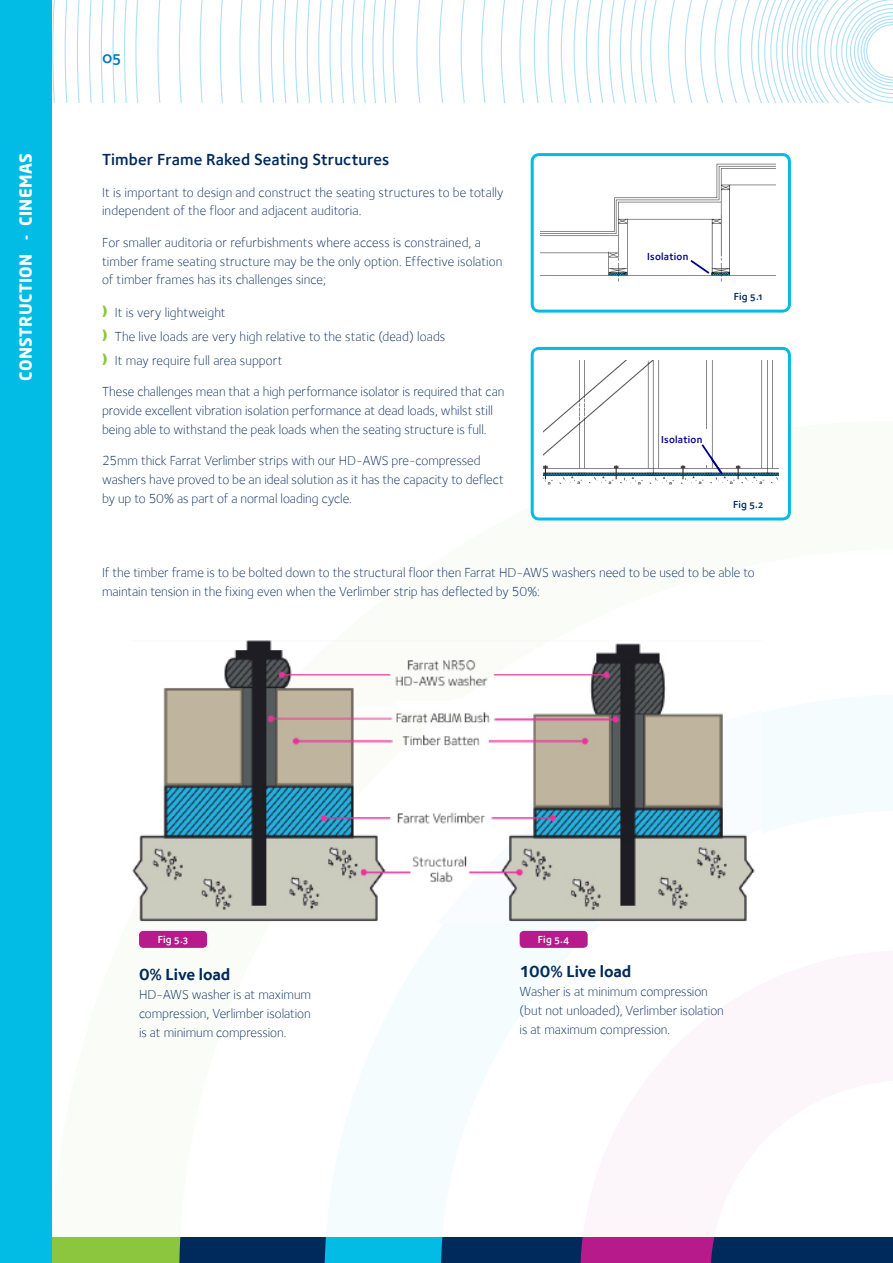
<style>
.page{position:relative;width:893px;height:1263px;background:#fff}
.page>*{position:absolute;margin:0;border:0;box-sizing:border-box;transform-origin:0 0}
.Body_Copy{font:16.5px "Foundry Sterling Demi OSF";letter-spacing:.005em;color:#00295c}
.Body_Copy-2{font:700 16.5px "Foundry Sterling";letter-spacing:-.005em;color:#00295c}
.t1{font:700 16.5px "Neo Sans Std";letter-spacing:.025em;color:#fff}
.t2{font:16.5px "Foundry Sterling Demi OSF";color:#0079c2}
.Body_Copy-3{font:300 13.5px/18.8px "Foundry Sterling";color:#00295c}
.Bullet_points{font:300 13.5px "Foundry Sterling";letter-spacing:.005em;color:#00295c}
.Page_Headings{font:10.5px "Foundry Sterling Demi OSF";letter-spacing:.02em;color:#00008a}
.Page_Headings-2{font:10.5px "Foundry Sterling Demi OSF";letter-spacing:.02em;color:#00295c}
.Page_Headings-3{font:10.5px "Foundry Sterling Demi OSF";letter-spacing:.02em;color:#fff}
.s1{color:#8bc63e}
</style>
<div class="page">
<svg style="left:51px;top:1237px;width:842px;height:26px;background:#315271"></svg>
<svg style="left:51px;top:0;width:842px;height:102px"></svg>
<div style="left:0;top:0;width:51px;height:1263px;background:#02bce5"></div>
<div style="left:531px;top:153px;width:260px;height:160px;border:3px solid #02bce5;border-radius:7px"></div>
<div style="left:531px;top:347px;width:260px;height:173px;border:3px solid #02bce5;border-radius:7px"></div>
<img style="left:132px;top:640px;width:623px;height:284px">
<div style="left:139px;top:931px;width:68px;height:17px;background:#b61a8b;border-radius:4px"></div>
<div style="left:520px;top:931px;width:68px;height:17px;background:#b61a8b;border-radius:4px"></div>
<img style="left:541px;top:163px;width:234px;height:119px">
<div style="left:645px;top:248px;width:66px;height:26px;background:#fff"></div>
<svg style="left:688px;top:260px;width:23px;height:15px"></svg>
<img style="left:543px;top:360px;width:235px;height:125px">
<div style="left:660px;top:429px;width:51px;height:35px;background:#fff"></div>
<svg style="left:700px;top:442px;width:24px;height:35px"></svg>
<p class="t2" style="left:102px;top:48px;width:20px">05</p>
<p class="t1" style="left:15px;top:381px;width:229px;rotate:-90deg">CONSTRUCTION - CINEMAS</p>
<p class="Body_Copy" style="left:102px;top:150px;width:289px">Timber Frame Raked Seating Structures</p>
<p class="Body_Copy-3" style="left:102px;top:183px;width:403px">It is important to design and construct the seating structures to be totally independent of the floor and adjacent auditoria.</p>
<p class="Body_Copy-3" style="left:102px;top:233px;width:402px">For smaller auditoria or refurbishments where access is constrained, a timber frame seating structure may be the only option. Effective isolation of timber frames has its challenges since;</p>
<p class="Bullet_points" style="left:102px;top:305px;width:125px"><span class="s1">❫</span> It is very lightweight</p>
<p class="Bullet_points" style="left:102px;top:329px;width:345px"><span class="s1">❫</span> The live loads are very high relative to the static (dead) loads</p>
<p class="Bullet_points" style="left:102px;top:353px;width:182px"><span class="s1">❫</span> It may require full area support</p>
<p class="Body_Copy-3" style="left:102px;top:382px;width:404px">These challenges mean that a high performance isolator is required that can provide excellent vibration isolation performance at dead loads, whilst still being able to withstand the peak loads when the seating structure is full.</p>
<p class="Body_Copy-3" style="left:102px;top:451px;width:403px">25mm thick Farrat Verlimber strips with our HD-AWS pre-compressed washers have proved to be an ideal solution as it has the capacity to deflect by up to 50% as part of a normal loading cycle.</p>
<p class="Page_Headings" style="left:647px;top:250px;width:43px">Isolation</p>
<p class="Page_Headings-2" style="left:734px;top:290px;width:30px">Fig 5.1</p>
<p class="Page_Headings" style="left:661px;top:433px;width:43px">Isolation</p>
<p class="Page_Headings-2" style="left:733px;top:498px;width:32px">Fig 5.2</p>
<p class="Body_Copy-3" style="left:102px;top:563px;width:654px">If the timber frame is to be bolted down to the structural floor then Farrat HD-AWS washers need to be used to be able to maintain tension in the fixing even when the Verlimber strip has deflected by 50%:</p>
<p class="Page_Headings-3" style="left:158px;top:933px;width:31px">Fig 5.3</p>
<p class="Page_Headings-3" style="left:538px;top:933px;width:33px">Fig 5.4</p>
<p class="Body_Copy-2" style="left:139px;top:965px;width:93px">0% Live load</p>
<p class="Body_Copy-3" style="left:139px;top:985px;width:174px;text-align:justify">HD-AWS washer is at maximum compression, Verlimber isolation is at minimum compression.</p>
<p class="Body_Copy-2" style="left:520px;top:962px;width:113px">100% Live load</p>
<p class="Body_Copy-3" style="left:520px;top:982px;width:206px">Washer is at minimum compression (but not unloaded), Verlimber isolation is at maximum compression.</p>
</div>
